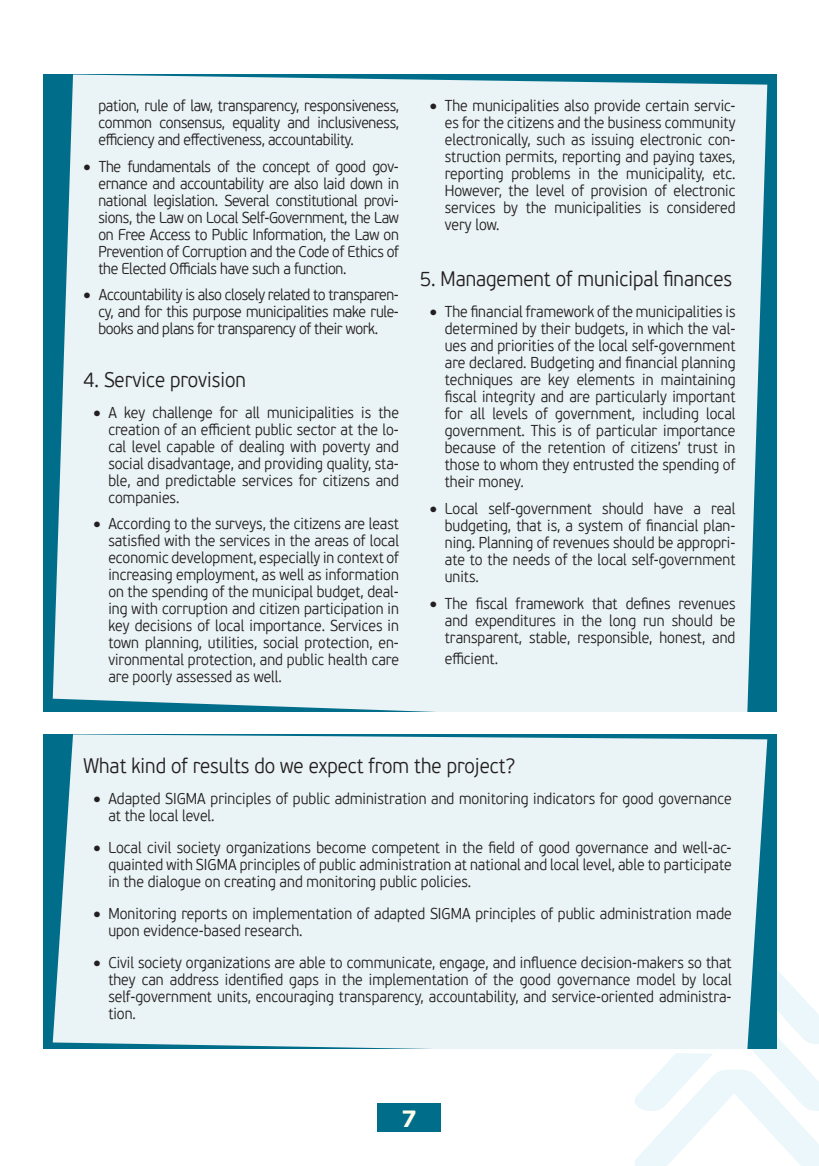
<style>
.page{position:relative;width:819px;height:1166px;background:#fff}
.page>*{position:absolute;margin:0;border:0;box-sizing:border-box;transform-origin:0 0}
.t1{font:700 24.5px "PF Beau Sans Pro";color:#fffdec}
.t2{font:300 21px "PF Beau Sans Pro";color:#231f20;scale:.9 1}
.t3{font:300 15.75px/17px "PF Beau Sans Pro";color:#231f20;text-align:justify;scale:.9 1}
.s1{font-style:italic}
</style>
<div class="page">
<svg style="left:635px;top:940px;width:184px;height:226px"></svg>
<div style="left:378px;top:1103px;width:63px;height:29px;background:#006e8a"></div>
<div style="left:43px;top:74px;width:375px;height:638px;background:#006e8a"></div>
<div style="left:43px;top:734px;width:375px;height:315px;background:#006e8a"></div>
<div style="left:411px;top:74px;width:365px;height:638px;background:#006e8a"></div>
<div style="left:411px;top:734px;width:365px;height:315px;background:#006e8a"></div>
<div style="left:53px;top:75px;width:714px;height:637px;background:#eaf3f5"></div>
<div style="left:53px;top:734px;width:714px;height:320px;background:#eaf3f5"></div>
<p class="t3" style="left:98px;top:97px;width:335px">pation, rule of law, transparency, responsiveness, common consensus, equality and inclusiveness, efficiency and effectiveness, accountability.</p>
<p class="t3" style="left:98px;top:158px;width:335px;text-indent:-15px">• The fundamentals of the concept of good gov&shy;ernance and accountability are also laid down in national legislation. Several constitutional provi&shy;sions, the Law on Local Self-Government, the Law on Free Access to Public Information, the Law on Prevention of Corruption and the Code of Ethics of the Elected Officials have such a function.</p>
<p class="t3" style="left:98px;top:287px;width:335px;text-indent:-15px">• Accountability is also closely related to transparen&shy;cy, and for this purpose municipalities make rule&shy;books and plans for transparency of their work.</p>
<h2 class="t2" style="left:83px;top:367px;width:182px">4. Service provision</h2>
<p class="t3" style="left:108px;top:404px;width:324px;text-indent:-15px">• A key challenge for all municipalities is the creation of an efficient public sector at the lo&shy;cal level capable of dealing with poverty and social disadvantage, and providing quality, sta&shy;ble, and predictable services for citizens and companies.</p>
<p class="t3" style="left:108px;top:516px;width:324px;text-indent:-15px">• According to the surveys, the citizens are least satisfied with the services in the areas of local economic development, especially in context of increasing employment, as well as information on the spending of the municipal budget, deal&shy;ing with corruption and citizen participation in key decisions of local importance. Services in town planning, utilities, social protection, en&shy;vironmental protection, and public health care are poorly assessed as well.</p>
<p class="t3" style="left:445px;top:97px;width:324px;text-indent:-15px">• The municipalities also provide certain servic&shy;es for the citizens and the business community electronically, such as issuing electronic con&shy;struction permits, reporting and paying taxes, reporting problems in the municipality, etc.<br>However, the level of provision of electronic services by the municipalities is considered very low.</p>
<h2 class="t2" style="left:420px;top:266px;width:348px">5. Management of municipal finances</h2>
<p class="t3" style="left:445px;top:303px;width:324px;text-indent:-15px">• The financial framework of the municipalities is determined by their budgets, in which the val&shy;ues and priorities of the local self-government are declared. Budgeting and financial planning techniques are key elements in maintaining fiscal integrity and are particularly important for all levels of government, including local government. This is of particular importance because of the retention of citizens’ trust in those to whom they entrusted the spending of their money<span class="s1">.</span></p>
<p class="t3" style="left:445px;top:500px;width:324px;text-indent:-15px">• Local self-government should have a real budgeting, that is, a system of financial plan&shy;ning. Planning of revenues should be appropri&shy;ate to the needs of the local self-government units.</p>
<p class="t3" style="left:445px;top:595px;width:324px;text-indent:-15px">• The fiscal framework that defines revenues and expenditures in the long run should be transparent, stable, responsible, honest, and</p>
<p class="t3" style="left:445px;top:650px;width:61px">efficient.</p>
<h2 class="t2" style="left:83px;top:754px;width:481px">What kind of results do we expect from the project?</h2>
<p class="t3" style="left:108px;top:790px;width:694px;text-indent:-15px">• Adapted SIGMA principles of public administration and monitoring indicators for good governance at the local level.</p>
<p class="t3" style="left:108px;top:839px;width:694px;text-indent:-15px">• Local civil society organizations become competent in the field of good governance and well-ac&shy;quainted with SIGMA principles of public administration at national and local level, able to participate in the dialogue on creating and monitoring public policies.</p>
<p class="t3" style="left:108px;top:905px;width:694px;text-indent:-15px">• Monitoring reports on implementation of adapted SIGMA principles of public administration made upon evidence-based research.</p>
<p class="t3" style="left:108px;top:954px;width:694px;text-indent:-15px">• Civil society organizations are able to communicate, engage, and influence decision-makers so that they can address identified gaps in the implementation of the good governance model by local self-government units, encouraging transparency, accountability, and service-oriented administra&shy;tion.</p>
<h1 class="t1" style="left:401px;top:1103px;width:17px">7</h1>
</div>
